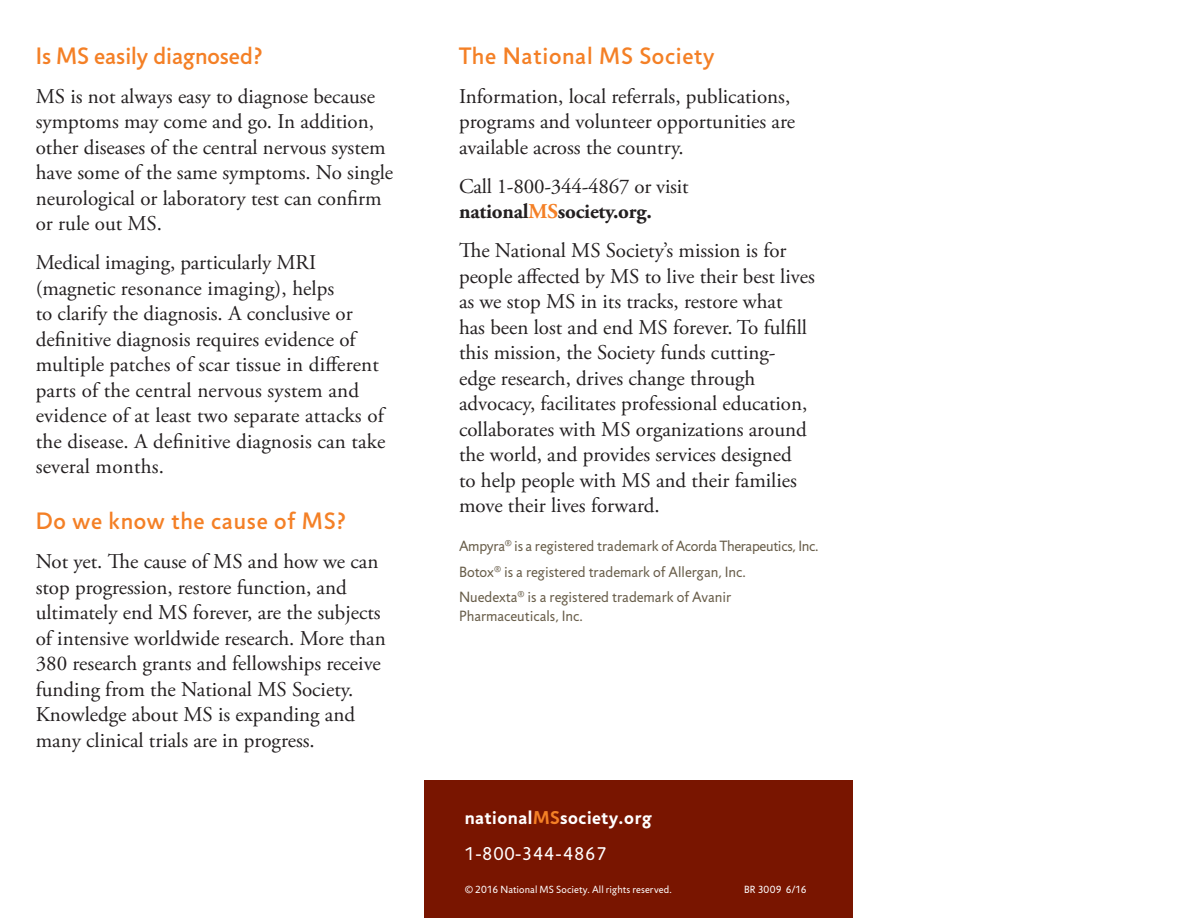
<style>
.page{position:relative;width:1188px;height:918px;background:#fff}
.page>*{position:absolute;margin:0;border:0;box-sizing:border-box;transform-origin:0 0}
.t1{font:500 24px "Jigsaw";letter-spacing:.03em;color:#f48026}
.t2{font:500 24px "Jigsaw";color:#f48026}
.t3{font:21px/25.5px "Adobe Garamond Pro";color:#231f20}
.t4{font:700 18.75px/36.8px "Jigsaw";letter-spacing:.03em;color:#fff}
.t5{font:15px/25.5px "Jigsaw";color:#685d49}
.t6{font:10.5px "Jigsaw";letter-spacing:.015em;color:#fff}
.s1{font-weight:700}
.s2{font-weight:700;color:#f48026}
.s3{color:#f48026}
.s4{font-weight:400}
</style>
<div class="page">
<div style="left:424px;top:781px;width:429px;height:137px;background:#791500"></div>
<p class="t2" style="left:36px;top:41px;width:229px">Is MS easily diagnosed?</p>
<p class="t3" style="left:36px;top:84px;width:359px">MS is not always easy to diagnose because symptoms may come and go. In addition, other diseases of the central nervous system have some of the same symptoms. No single neurological or laboratory test can confirm or rule out MS.</p>
<p class="t3" style="left:36px;top:251px;width:351px">Medical imaging, particularly MRI (magnetic resonance imaging), helps<br>to clarify the diagnosis. A conclusive or definitive diagnosis requires evidence of multiple patches of scar tissue in different parts of the central nervous system and evidence of at least two separate attacks of the disease. A definitive diagnosis can take several months.</p>
<p class="t1" style="left:36px;top:507px;width:312px">Do we know the cause of MS?</p>
<p class="t3" style="left:36px;top:549px;width:352px">Not yet. The cause of MS and how we can stop progression, restore function, and ultimately end MS forever, are the subjects of intensive worldwide research. More than 380 research grants and fellowships receive funding from the National MS Society.<br>Knowledge about MS is expanding and many clinical trials are in progress.</p>
<p class="t1" style="left:459px;top:41px;width:257px">The National MS Society</p>
<p class="t3" style="left:459px;top:84px;width:338px">Information, local referrals, publications, programs and volunteer opportunities are available across the country.</p>
<p class="t3" style="left:459px;top:174px;width:231px">Call 1-800-344-4867 or visit <span class="s1">national</span><span class="s2">MS</span><span class="s1">society.org.</span></p>
<p class="t3" style="left:459px;top:239px;width:357px">The National MS Society’s mission is for people affected by MS to live their best lives as we stop MS in its tracks, restore what<br>has been lost and end MS forever. To fulfill this mission, the Society funds cutting&shy;edge research, drives change through advocacy, facilitates professional education, collaborates with MS organizations around the world, and provides services designed<br>to help people with MS and their families move their lives forward.</p>
<p class="t5" style="left:459px;top:533px;width:361px">Ampyra<sup>®</sup> is a registered trademark of Acorda Therapeutics, Inc.<br>Botox<sup>®</sup> is a registered trademark of Allergan, Inc.<br>Nuedexta<sup>®</sup> is a registered trademark of Avanir</p>
<p class="t5" style="left:459px;top:603px;width:125px">Pharmaceuticals, Inc.</p>
<p class="t4" style="left:465px;top:799px;width:189px">national<span class="s3">MS</span>society.org<br><span class="s4">1-800-344-4867</span></p>
<p class="t6" style="left:465px;top:884px;width:209px">© 2016 National MS Society. All rights reserved.</p>
<p class="t6" style="left:744px;top:884px;width:64px">BR 3009 6/16</p>
</div>
